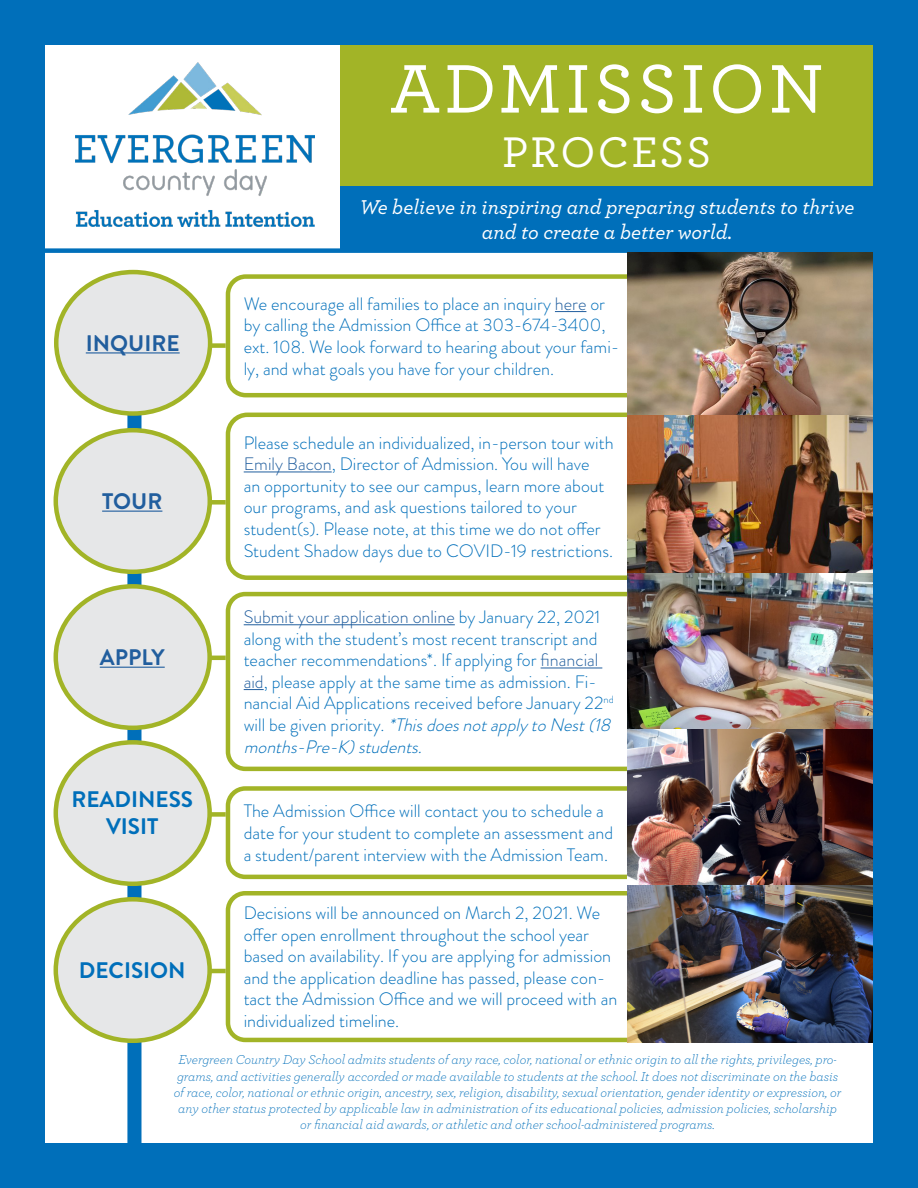
<style>
.page{position:relative;width:918px;height:1188px;background:#fff}
.page>*{position:absolute;margin:0;border:0;box-sizing:border-box;transform-origin:0 0}
.t1{font:500 72px "Archer";letter-spacing:.05em;color:#fff}
.t2{font:500 45px "Archer";letter-spacing:.05em;color:#fff}
.t3{font:700 22.5px/27px "Brandon Grotesque";color:#006fba;text-align:center}
.t4{font:700 22.5px "Brandon Grotesque";color:#215e9e}
.t5{font:italic 500 21px/25.2px "Archer Pro";color:#fff;text-align:center}
.t6{font:300 18px/21.6px "Brandon Grotesque";color:#006fba}
.t7{font:italic 300 13.5px/16.2px "Archer";color:#006fba;text-align:center}
.s1{color:#215e9e}
.s2{font-style:italic}
</style>
<div class="page">
<div style="left:0;top:248px;width:918px;height:5px;background:#006fba"></div>
<div style="left:340px;top:46px;width:532px;height:140px;background:#a2b427"></div>
<div style="left:340px;top:186px;width:532px;height:62px;background:#006fba"></div>
<div style="left:127px;top:284px;width:14px;height:861px;background:#006fba"></div>
<svg style="left:225px;top:412px;width:402px;height:168px"></svg>
<svg style="left:223px;top:591px;width:404px;height:181px"></svg>
<svg style="left:223px;top:891px;width:416px;height:152px"></svg>
<div style="left:56px;top:430px;width:154px;height:142px;background:#e6e7e8;border-radius:50%"></div>
<hr style="left:102px;top:511px;width:60px;height:1px;background:#215e9e">
<div style="left:54px;top:428px;width:158px;height:146px;border:4px solid #a2b427;border-radius:50%"></div>
<div style="left:56px;top:272px;width:154px;height:142px;background:#e6e7e8;border-radius:50%"></div>
<hr style="left:86px;top:352px;width:94px;height:1px;background:#215e9e">
<div style="left:54px;top:270px;width:158px;height:146px;border:4px solid #a2b427;border-radius:50%"></div>
<div style="left:56px;top:586px;width:154px;height:142px;background:#e6e7e8;border-radius:50%"></div>
<hr style="left:100px;top:667px;width:65px;height:1px;background:#215e9e">
<div style="left:54px;top:584px;width:158px;height:146px;border:4px solid #a2b427;border-radius:50%"></div>
<div style="left:56px;top:742px;width:154px;height:142px;background:#e6e7e8;border-radius:50%"></div>
<div style="left:54px;top:740px;width:158px;height:146px;border:4px solid #a2b427;border-radius:50%"></div>
<div style="left:56px;top:899px;width:154px;height:142px;background:#e6e7e8;border-radius:50%"></div>
<div style="left:54px;top:897px;width:158px;height:146px;border:4px solid #a2b427;border-radius:50%"></div>
<svg style="left:225px;top:786px;width:402px;height:94px"></svg>
<svg style="left:225px;top:274px;width:402px;height:124px"></svg>
<div style="left:210px;top:343px;width:16px;height:5px;background:#a2b427"></div>
<img style="left:627px;top:253px;width:245px;height:163px">
<img style="left:627px;top:416px;width:245px;height:470px">
<img style="left:627px;top:886px;width:245px;height:156px">
<div style="left:210px;top:500px;width:16px;height:5px;background:#a2b427"></div>
<hr style="left:210px;top:656px;width:16px;height:4px;background:#a2b427">
<div style="left:210px;top:812px;width:16px;height:5px;background:#a2b427"></div>
<hr style="left:210px;top:969px;width:16px;height:4px;background:#a2b427">
<div style="left:0;top:0;width:918px;height:1188px;border:45px solid #006fba"></div>
<img style="left:75px;top:63px;width:239px;height:164px">
<p class="t4" style="left:86px;top:327px;width:95px">INQUIRE</p>
<p class="t4" style="left:102px;top:485px;width:62px">TOUR</p>
<p class="t4" style="left:100px;top:641px;width:66px">APPLY</p>
<p class="t3" style="left:71px;top:787px;width:123px">READINESS<br>VISIT</p>
<p class="t3" style="left:79px;top:957px;width:108px">DECISION</p>
<h1 class="t1" style="left:390px;top:37px;width:435px">ADMISSION</h1>
<h2 class="t2" style="left:502px;top:119px;width:211px">PROCESS</h2>
<p class="t5" style="left:359px;top:193px;width:497px">We believe in inspiring and preparing students to thrive and to create a better world.</p>
<p class="t6" style="left:244px;top:293px;width:377px">We encourage all families to place an inquiry <span class="s1">here</span> or by calling the Admission Office at 303-674-3400, ext. 108. We look forward to hearing about your fami&shy;ly, and what goals you have for your children.</p>
<p class="t6" style="left:244px;top:432px;width:371px">Please schedule an individualized, in-person tour with <span class="s1">Emily Bacon</span>, Director of Admission. You will have<br>an opportunity to see our campus, learn more about our programs, and ask questions tailored to your student(s). Please note, at this time we do not offer Student Shadow days due to COVID-19 restrictions.</p>
<p class="t6" style="left:244px;top:606px;width:374px"><span class="s1">Submit your application online</span> by January 22, 2021 along with the student’s most recent transcript and teacher recommendations*. If applying for <span class="s1">financial aid</span>, please apply at the same time as admission. Fi&shy;nancial Aid Applications received before January 22<sup>nd </sup>w i l l b e g i v e n p r i o r i ty . <span class="s2">*ThisdoesnotapplytoNest(18 months-Pre-K)students.</span></p>
<p class="t6" style="left:244px;top:800px;width:371px">The Admission Office will contact you to schedule a date for your student to complete an assessment and a student/parent interview with the Admission Team.</p>
<p class="t6" style="left:244px;top:902px;width:375px">Decisions will be announced on March 2, 2021. We offer open enrollment throughout the school year based on availability. If you are applying for admission and the application deadline has passed, please con&shy;tact the Admission Office and we will proceed with an individualized timeline.</p>
<p class="t7" style="left:174px;top:1051px;width:669px">Evergreen Country Day School admits students of any race, color, national or ethnic origin to all the rights, privileges, pro&shy;grams, and activities generally accorded or made available to students at the school. It does not discriminate on the basis of race, color, national or ethnic origin, ancestry, sex, religion, disability, sexual orientation, gender identity or expression, or any other status protected by applicable law in administration of its educational policies, admission policies, scholarship or financial aid awards, or athletic and other school-administered programs.</p>
</div>
